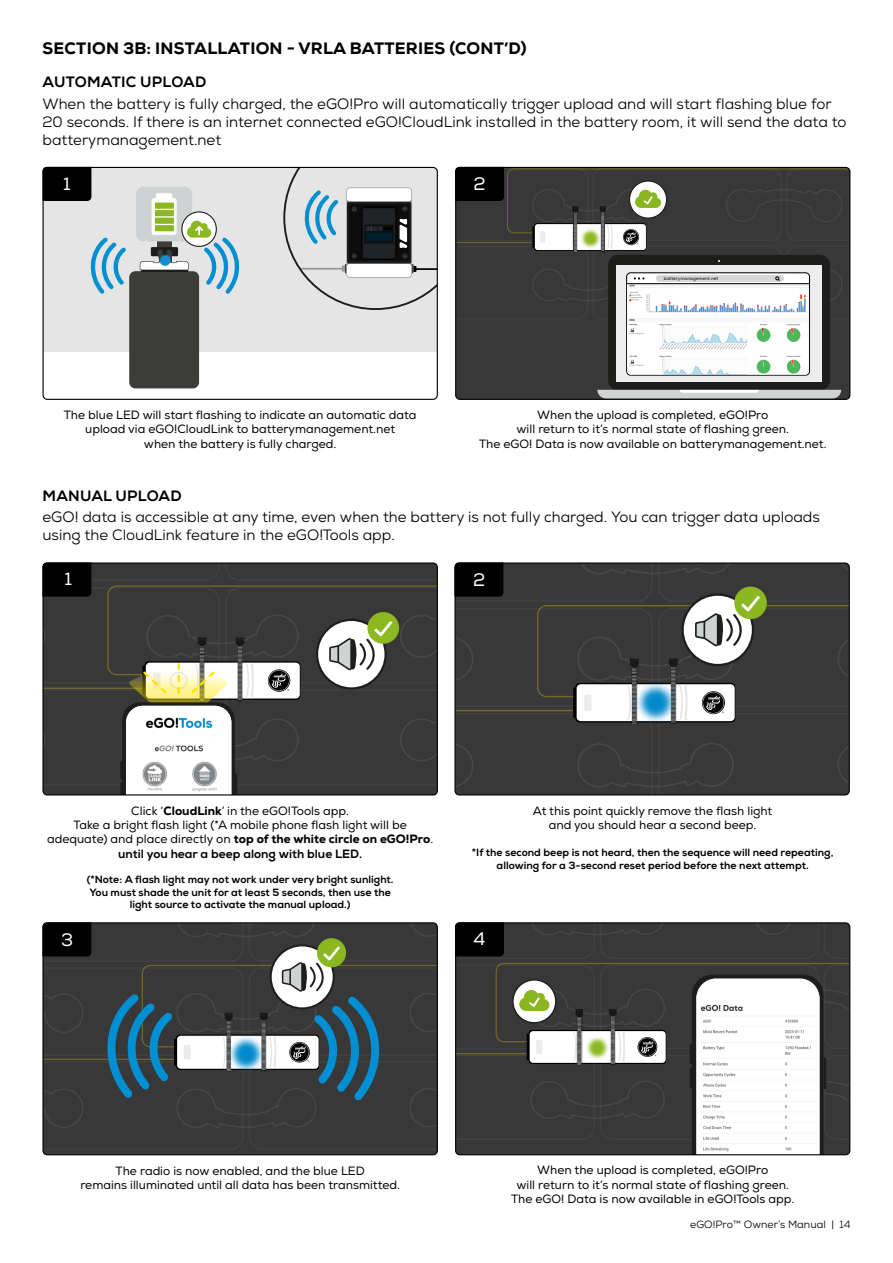
<style>
.page{position:relative;width:893px;height:1263px;background:#fff}
.page>*{position:absolute;margin:0;border:0;box-sizing:border-box;transform-origin:0 0}
.t1{font:18px "Nexa";color:#fff}
.t2{font:800 16.5px "Nexa";letter-spacing:.015em;color:#000}
.t3{font:15px/18px "Nexa";color:#000}
.t4{font:800 15px "Nexa";letter-spacing:.015em;color:#000}
.t5{font:12px/14.4px "Nexa";color:#000;text-align:center}
.t6{font:800 10.5px/12.6px "Nexa";color:#000;text-align:center}
.t7{font:10.5px "Nexa";color:#000}
.t8{font:4.5px "Nexa";color:#000}
.s1{font-weight:800}
</style>
<div class="page">
<div style="left:45px;top:169px;width:391px;height:184px;background:#e5e5e5"></div>
<svg style="left:283px;top:169px;width:153px;height:141px;background:#b5babc"></svg>
<div style="left:129px;top:271px;width:70px;height:117px;background:#3c3c3b;border-radius:6px"></div>
<div style="left:136px;top:187px;width:56px;height:54px;background:#cfd2d3;border-radius:7px"></div>
<svg style="left:89px;top:234px;width:41px;height:64px;background:#aacedf"></svg>
<svg style="left:140px;top:193px;width:101px;height:105px"></svg>
<div style="left:155px;top:203px;width:19px;height:6px;background:#8bb721"></div>
<div style="left:155px;top:210px;width:19px;height:6px;background:#8bb721"></div>
<div style="left:155px;top:218px;width:19px;height:6px;background:#8bb721"></div>
<div style="left:155px;top:225px;width:19px;height:6px;background:#8bb721"></div>
<div style="left:43px;top:167px;width:395px;height:233px;border:1px solid #000;border-radius:4px"></div>
<div style="left:457px;top:320px;width:393px;height:79px;background:#383838"></div>
<div style="left:608px;top:255px;width:222px;height:135px;background:#1d1d1b;border-radius:10px"></div>
<div style="left:616px;top:266px;width:206px;height:116px;background:#ededed"></div>
<svg style="left:597px;top:390px;width:244px;height:8px;background:#d2d4d5"></svg>
<img style="left:627px;top:320px;width:182px;height:55px">
<div style="left:43px;top:167px;width:48px;height:34px;background:#000"></div>
<svg style="left:455px;top:167px;width:395px;height:153px"></svg>
<svg style="left:42px;top:562px;width:395px;height:233px;background:#5b5b57"></svg>
<svg style="left:42px;top:922px;width:395px;height:228px;background:#424a4c"></svg>
<svg style="left:454px;top:562px;width:395px;height:233px;background:#474947"></svg>
<svg style="left:455px;top:922px;width:395px;height:233px"></svg>
<h2 class="t2" style="left:43px;top:38px;width:486px">SECTION 3B: INSTALLATION - VRLA BATTERIES (CONT’D)</h2>
<p class="t4" style="left:43px;top:72px;width:165px">AUTOMATIC UPLOAD</p>
<p class="t3" style="left:43px;top:95px;width:805px">When the battery is fully charged, the eGO!Pro will automatically trigger upload and will start flashing blue for<br>20 seconds. If there is an internet connected eGO!CloudLink installed in the battery room, it will send the data to batterymanagement.net</p>
<h1 class="t1" style="left:63px;top:173px;width:9px">1</h1>
<h1 class="t1" style="left:473px;top:173px;width:14px">2</h1>
<p class="t8" style="left:664px;top:276px;width:56px">batterymanagement.net</p>
<p class="t5" style="left:64px;top:408px;width:354px">The blue LED will start flashing to indicate an automatic data upload via eGO!CloudLink to batterymanagement.net<br>when the battery is fully charged.</p>
<p class="t5" style="left:479px;top:408px;width:349px">When the upload is completed, eGO!Pro<br>will return to it’s normal state of flashing green.<br>The eGO! Data is now available on batterymanagement.net.</p>
<p class="t4" style="left:43px;top:487px;width:141px">MANUAL UPLOAD</p>
<p class="t3" style="left:42px;top:507px;width:779px">eGO! data is accessible at any time, even when the battery is not fully charged. You can trigger data uploads using the CloudLink feature in the eGO!Tools app.</p>
<h1 class="t1" style="left:64px;top:568px;width:9px">1</h1>
<h1 class="t1" style="left:473px;top:569px;width:14px">2</h1>
<p class="t5" style="left:47px;top:803px;width:387px">Click ‘<span class="s1">CloudLink</span>’ in the eGO!Tools app.<br>Take a bright flash light (*A mobile phone flash light will be adequate) and place directly on <span class="s1">top of the white circle on eGO!Pro</span>. <span class="s1">until you hear a beep along with blue LED.</span></p>
<p class="t6" style="left:87px;top:873px;width:308px">(*Note: A flash light may not work under very bright sunlight.<br>You must shade the unit for at least 5 seconds, then use the light source to activate the manual upload.)</p>
<h1 class="t1" style="left:61px;top:929px;width:14px">3</h1>
<p class="t5" style="left:533px;top:804px;width:241px">At this point quickly remove the flash light and you should hear a second beep.</p>
<p class="t6" style="left:472px;top:847px;width:363px">*If the second beep is not heard, then the sequence will need repeating, allowing for a 3-second reset period before the next attempt.</p>
<h1 class="t1" style="left:474px;top:928px;width:13px">4</h1>
<p class="t5" style="left:80px;top:1163px;width:321px">The radio is now enabled, and the blue LED<br>remains illuminated until all data has been transmitted.</p>
<p class="t5" style="left:511px;top:1163px;width:285px">When the upload is completed, eGO!Pro<br>will return to it’s normal state of flashing green.<br>The eGO! Data is now available in eGO!Tools app.</p>
<p class="t7" style="left:690px;top:1217px;width:162px">eGO!Pro™ Owner’s Manual | 14</p>
</div>
